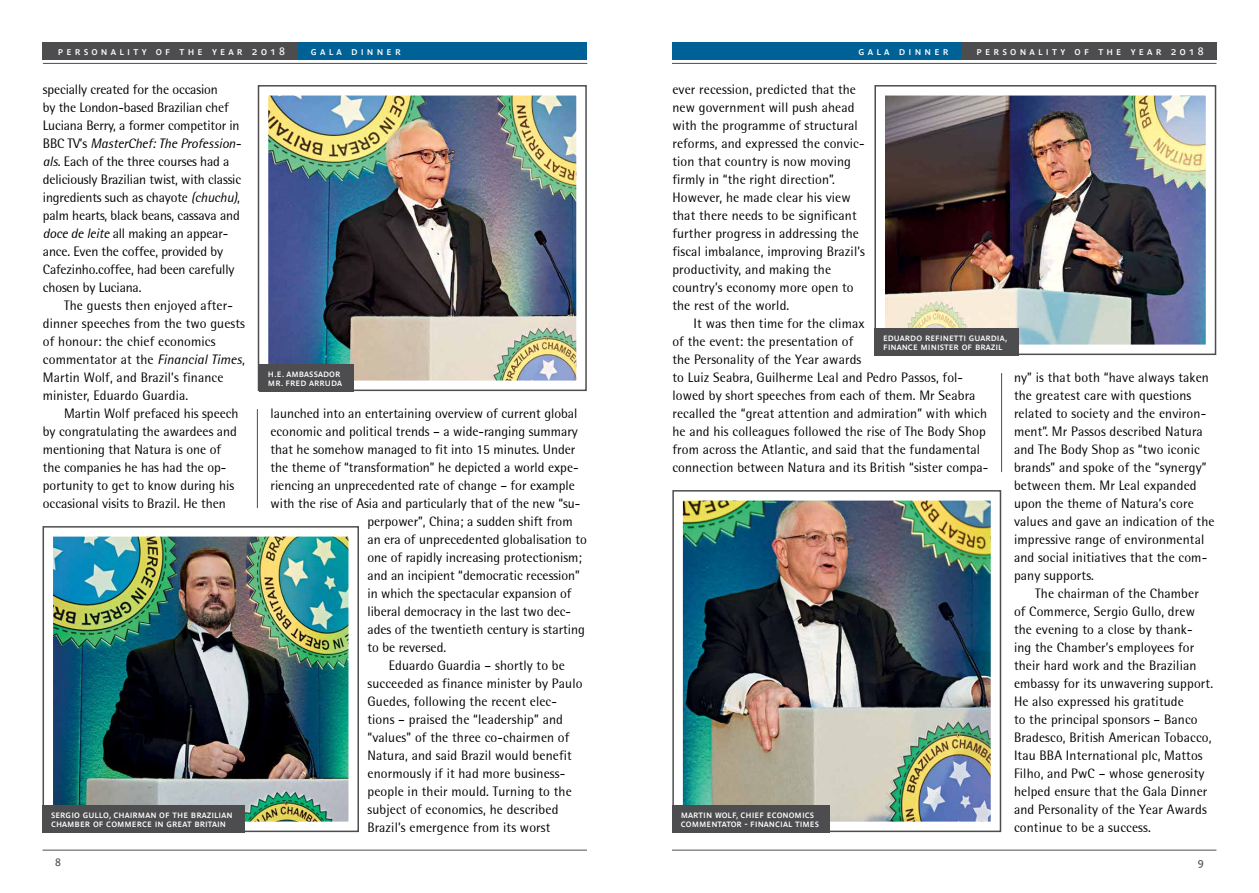
<style>
.page{position:relative;width:1259px;height:893px;background:#fff}
.page>*{position:absolute;margin:0;border:0;box-sizing:border-box;transform-origin:0 0}
.t1{font:13.5px/18px "Libre Semi Sans S Si";letter-spacing:.01em;color:#000}
.t2{font:13.5px/18px "Libre Semi Sans S Si";letter-spacing:-.01em;color:#000}
.t3{font:10.5px "Parisine Caps";letter-spacing:.3em;color:#fff}
.t4{font:10.5px "Parisine Caps";color:#4d4d4f}
.t5{font:9.75px/9px "Parisine Caps";color:#fff}
.s1{font-style:italic}
</style>
<div class="page">
<img style="left:885px;top:96px;width:320px;height:248px">
<div style="left:672px;top:43px;width:544px;height:17px;background:#006197"></div>
<div style="left:961px;top:43px;width:255px;height:17px;background:#4d4d4f"></div>
<hr style="left:672px;top:63px;width:544px;height:1px;background:#4d4d4f">
<hr style="left:43px;top:63px;width:544px;height:1px;background:#4d4d4f">
<div style="left:43px;top:43px;width:544px;height:17px;background:#006197"></div>
<div style="left:43px;top:43px;width:255px;height:17px;background:#4d4d4f"></div>
<hr style="left:672px;top:850px;width:544px;height:1px;background:#4d4d4f">
<hr style="left:1001px;top:373px;width:1px;height:99px;background:#4d4d4f">
<hr style="left:257px;top:409px;width:1px;height:99px;background:#4d4d4f">
<div style="left:874px;top:85px;width:342px;height:270px;border:2px solid #4d4d4f"></div>
<div style="left:874px;top:328px;width:145px;height:27px;background:#4d4d4f"></div>
<img style="left:54px;top:537px;width:294px;height:284px">
<div style="left:43px;top:526px;width:316px;height:306px;border:10px solid #fff"></div>
<div style="left:43px;top:526px;width:316px;height:306px;border:2px solid #4d4d4f"></div>
<div style="left:43px;top:805px;width:202px;height:27px;background:#4d4d4f"></div>
<img style="left:683px;top:501px;width:307px;height:320px">
<div style="left:672px;top:490px;width:329px;height:342px;border:10px solid #fff"></div>
<div style="left:672px;top:490px;width:329px;height:342px;border:2px solid #4d4d4f"></div>
<img style="left:269px;top:96px;width:307px;height:284px">
<div style="left:258px;top:85px;width:329px;height:306px;border:10px solid #fff"></div>
<div style="left:258px;top:85px;width:329px;height:306px;border:2px solid #4d4d4f"></div>
<div style="left:672px;top:805px;width:157px;height:27px;background:#4d4d4f"></div>
<div style="left:259px;top:364px;width:95px;height:27px;background:#4d4d4f"></div>
<hr style="left:43px;top:850px;width:544px;height:1px;background:#4d4d4f">
<p class="t3" style="left:58px;top:45px;width:229px">personality of the year 2018</p>
<p class="t3" style="left:311px;top:45px;width:91px">gala dinner</p>
<p class="t3" style="left:858px;top:45px;width:91px">gala dinner</p>
<p class="t3" style="left:976px;top:45px;width:229px">personality of the year 2018</p>
<p class="t2" style="left:43px;top:80px;width:200px">specially created for the occasion<br>by the London-based Brazilian chef Luciana Berry, a former competitor in BBC TV’s <span class="s1">MasterChef: The Profession&shy;als</span>. Each of the three courses had a deliciously Brazilian twist, with classic ingredients such as chayote <span class="s1">(chuchu)</span>, palm hearts, black beans, cassava and <span class="s1">doce de leite</span> all making an appear&shy;ance. Even the coffee, provided by Cafezinho.coffee, had been carefully chosen by Luciana.</p>
<p class="t1" style="left:43px;top:296px;width:204px;text-indent:21px">The guests then enjoyed after&shy;dinner speeches from the two guests of honour: the chief economics commentator at the <span class="s1">Financial Times</span>,<br>Martin Wolf, and Brazil’s finance minister, Eduardo Guardia.</p>
<p class="t1" style="left:43px;top:404px;width:197px;text-indent:21px">Martin Wolf prefaced his speech by congratulating the awardees and mentioning that Natura is one of the companies he has had the op&shy;portunity to get to know during his occasional visits to Brazil. He then</p>
<p class="t1" style="left:672px;top:80px;width:194px">ever recession, predicted that the new government will push ahead with the programme of structural reforms, and expressed the convic&shy;tion that country is now moving firmly in “the right direction”.<br>However, he made clear his view that there needs to be significant further progress in addressing the fiscal imbalance, improving Brazil’s productivity, and making the country’s economy more open to the rest of the world.</p>
<p class="t1" style="left:672px;top:314px;width:317px;text-indent:21px">It was then time for the climax<br>of the event: the presentation of<br>the Personality of the Year awards<br>to Luiz Seabra, Guilherme Leal and Pedro Passos, fol&shy;lowed by short speeches from each of them. Mr Seabra recalled the “great attention and admiration” with which he and his colleagues followed the rise of The Body Shop from across the Atlantic, and said that the fundamental connection between Natura and its British “sister compa-</p>
<p class="t5" style="left:883px;top:333px;width:126px">eduardo refinetti guardia, finance minister of brazil</p>
<p class="t5" style="left:268px;top:369px;width:76px">h.e. ambassador mr. fred arruda</p>
<p class="t1" style="left:1014px;top:368px;width:202px">ny” is that both “have always taken the greatest care with questions related to society and the environ&shy;ment”. Mr Passos described Natura and The Body Shop as “two iconic brands” and spoke of the “synergy” between them. Mr Leal expanded upon the theme of Natura’s core values and gave an indication of the impressive range of environmental and social initiatives that the com&shy;pany supports.</p>
<p class="t1" style="left:1014px;top:584px;width:201px;text-indent:21px">The chairman of the Chamber of Commerce, Sergio Gullo, drew the evening to a close by thank&shy;ing the Chamber’s employees for their hard work and the Brazilian embassy for its unwavering support.<br>He also expressed his gratitude<br>to the principal sponsors – Banco<br>Bradesco, British American Tobacco,<br>Itau BBA International plc, Mattos<br>Filho, and PwC – whose generosity helped ensure that the Gala Dinner and Personality of the Year Awards continue to be a success.</p>
<p class="t1" style="left:270px;top:404px;width:308px">launched into an entertaining overview of current global</p>
<p class="t1" style="left:270px;top:422px;width:309px">economic and political trends – a wide-ranging summary</p>
<p class="t1" style="left:270px;top:440px;width:306px">that he somehow managed to fit into 15 minutes. Under</p>
<p class="t1" style="left:270px;top:458px;width:309px">the theme of “transformation” he depicted a world expe-</p>
<p class="t1" style="left:270px;top:476px;width:306px">riencing an unprecedented rate of change – for example</p>
<p class="t1" style="left:270px;top:494px;width:311px">with the rise of Asia and particularly that of the new “su-</p>
<p class="t1" style="left:367px;top:512px;width:207px">perpower”, China; a sudden shift from</p>
<p class="t1" style="left:367px;top:530px;width:221px">an era of unprecedented globalisation to</p>
<p class="t1" style="left:367px;top:548px;width:216px">one of rapidly increasing protectionism;</p>
<p class="t1" style="left:367px;top:566px;width:214px">and an incipient “democratic recession”</p>
<p class="t1" style="left:367px;top:584px;width:206px">in which the spectacular expansion of</p>
<p class="t1" style="left:367px;top:602px;width:205px">liberal democracy in the last two dec-</p>
<p class="t1" style="left:367px;top:620px;width:219px">ades of the twentieth century is starting</p>
<p class="t1" style="left:367px;top:638px;width:80px">to be reversed.</p>
<p class="t1" style="left:389px;top:656px;width:178px">Eduardo Guardia – shortly to be</p>
<p class="t1" style="left:367px;top:674px;width:217px">succeeded as finance minister by Paulo</p>
<p class="t1" style="left:367px;top:692px;width:191px">Guedes, following the recent elec-</p>
<p class="t1" style="left:367px;top:710px;width:197px">tions – praised the “leadership” and</p>
<p class="t1" style="left:367px;top:728px;width:203px">“values” of the three co-chairmen of</p>
<p class="t1" style="left:367px;top:746px;width:206px">Natura, and said Brazil would benefit</p>
<p class="t1" style="left:367px;top:764px;width:199px">enormously if it had more business-</p>
<p class="t1" style="left:367px;top:782px;width:206px">people in their mould. Turning to the</p>
<p class="t1" style="left:367px;top:800px;width:192px">subject of economics, he described</p>
<p class="t1" style="left:367px;top:818px;width:184px">Brazil’s emergence from its worst</p>
<p class="t5" style="left:51px;top:810px;width:183px">sergio gullo, chairman of the brazilian chamber of commerce in great britain</p>
<p class="t5" style="left:681px;top:810px;width:140px">martin wolf, chief economics commentator - financial times</p>
<p class="t4" style="left:55px;top:857px;width:7px">8</p>
<p class="t4" style="left:1197px;top:857px;width:7px">9</p>
</div>
